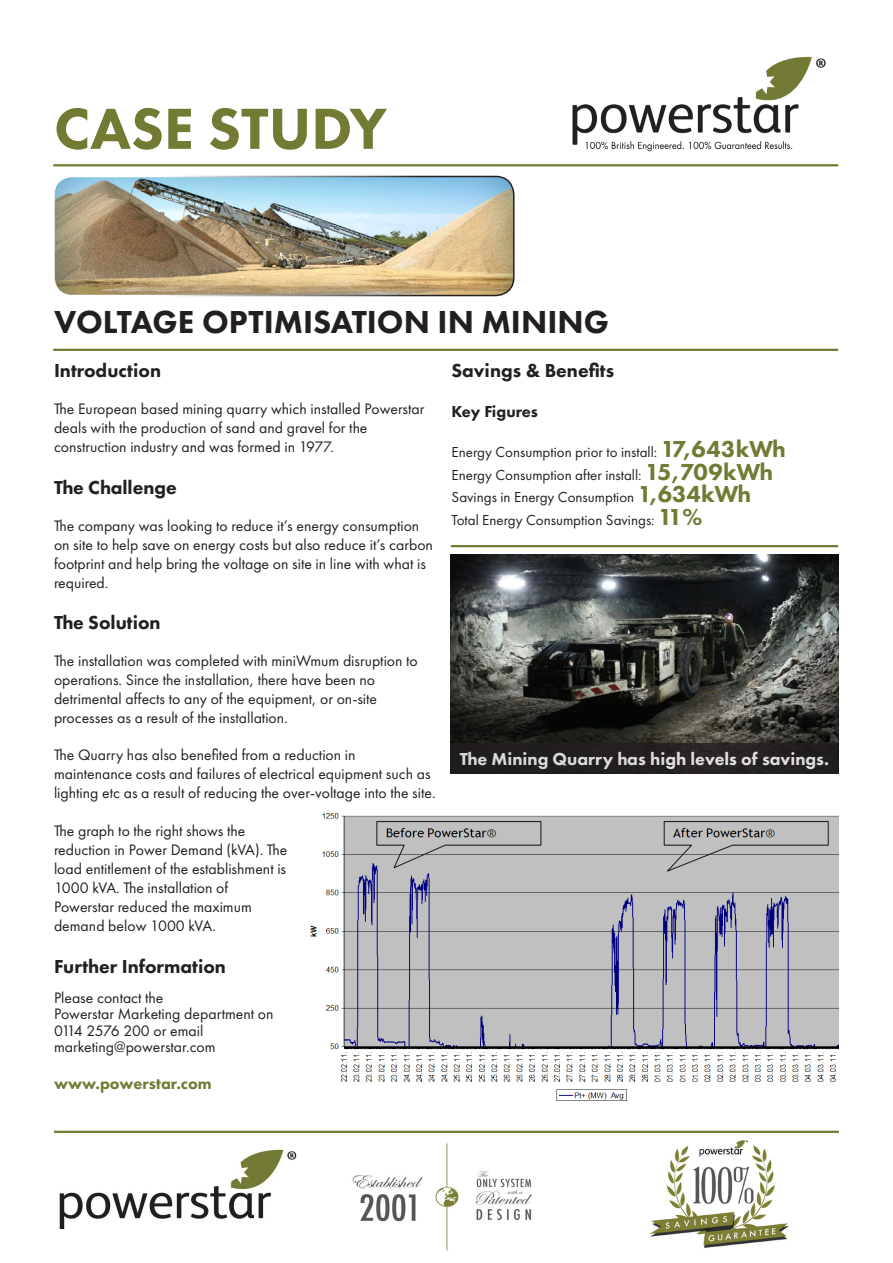
<style>
.page{position:relative;width:893px;height:1263px;background:#fff}
.page>*{position:absolute;margin:0;border:0;box-sizing:border-box;transform-origin:0 0}
.t1{font:800 60px "Futura PT";color:#727a34}
.t2{font:800 33px "Futura PT";color:#231f20}
.t3{font:800 19.5px "Futura PT";color:#231f20}
.t4{font:800 18px "Futura PT";color:#fff}
.t5{font:800 16.5px "Futura PT";color:#727a34}
.t6{font:800 16.5px "Futura PT";color:#231f20}
.t7{font:15.75px/18.9px "Futura PT";color:#231f20}
.t8{font:15px "Futura PT";color:#231f20}
.s1{font-weight:800;font-size:24px;color:#727a34}
</style>
<div class="page">
<img style="left:572px;top:56px;width:254px;height:96px">
<hr style="left:53px;top:164px;width:785px;height:2px;background:#727a34">
<img style="left:56px;top:176px;width:458px;height:120px">
<div style="left:53px;top:176px;width:461px;height:120px;border:2px solid #fff;border-radius:18px"></div>
<hr style="left:54px;top:1131px;width:785px;height:2px;background:#727a34">
<hr style="left:451px;top:545px;width:387px;height:2px;background:#727a34">
<img style="left:451px;top:554px;width:387px;height:189px">
<hr style="left:53px;top:349px;width:785px;height:2px;background:#727a34">
<div style="left:451px;top:743px;width:387px;height:30px;background:#231f20"></div>
<img style="left:59px;top:1149px;width:238px;height:79px">
<img style="left:352px;top:1143px;width:180px;height:108px">
<img style="left:649px;top:1140px;width:140px;height:108px">
<img style="left:310px;top:813px;width:529px;height:288px">
<p class="t1" style="left:54px;top:91px;width:335px">CASE STUDY</p>
<p class="t2" style="left:54px;top:301px;width:556px">VOLTAGE OPTIMISATION IN MINING</p>
<p class="t3" style="left:54px;top:358px;width:109px">Introduction</p>
<p class="t7" style="left:54px;top:399px;width:372px">The European based mining quarry which installed Powerstar deals with the production of sand and gravel for the</p>
<p class="t7" style="left:54px;top:437px;width:282px">construction industry and was formed in 1977.</p>
<p class="t3" style="left:54px;top:475px;width:124px">The Challenge</p>
<p class="t7" style="left:54px;top:516px;width:380px">The company was looking to reduce it’s energy consumption on site to help save on energy costs but also reduce it’s carbon footprint and help bring the voltage on site in line with what is required.</p>
<p class="t3" style="left:54px;top:610px;width:108px">The Solution</p>
<p class="t7" style="left:54px;top:651px;width:365px">The installation was completed with miniWmum disruption to</p>
<p class="t7" style="left:54px;top:670px;width:323px">operations. Since the installation, there have been no</p>
<p class="t7" style="left:54px;top:689px;width:325px">detrimental affects to any of the equipment, or on-site</p>
<p class="t7" style="left:54px;top:708px;width:235px">processes as a result of the installation.</p>
<p class="t7" style="left:54px;top:746px;width:303px">The Quarry has also benefited from a reduction in</p>
<p class="t7" style="left:54px;top:764px;width:383px">maintenance costs and failures of electrical equipment such as lighting etc as a result of reducing the over-voltage into the site.</p>
<p class="t7" style="left:54px;top:821px;width:193px">The graph to the right shows the</p>
<p class="t7" style="left:54px;top:840px;width:235px;text-align:justify">reduction in Power Demand (kVA). The load entitlement of the establishment is 1000 kVA. The installation of</p>
<p class="t7" style="left:54px;top:897px;width:199px">Powerstar reduced the maximum</p>
<p class="t7" style="left:54px;top:916px;width:163px">demand below 1000 kVA.</p>
<p class="t3" style="left:54px;top:954px;width:174px">Further Information</p>
<p class="t7" style="left:54px;top:988px;width:111px">Please contact the</p>
<p class="t7" style="left:54px;top:1006px;width:221px;line-height:16.5px">Powerstar Marketing department on<br>0114 2576 200 or email</p>
<p class="t7" style="left:54px;top:1037px;width:163px">marketing@powerstar.com</p>
<p class="t5" style="left:54px;top:1073px;width:159px">www.powerstar.com</p>
<p class="t3" style="left:452px;top:358px;width:164px">Savings &amp; Benefits</p>
<p class="t6" style="left:452px;top:401px;width:88px">Key Figures</p>
<p class="t8" style="left:452px;top:443px;width:336px">Energy Consumption prior to install: <span class="s1">17,643kWh</span></p>
<p class="t8" style="left:452px;top:466px;width:323px">Energy Consumption after install: <span class="s1">15,709kWh</span></p>
<p class="t8" style="left:452px;top:488px;width:301px">Savings in Energy Consumption <span class="s1">1,634kWh</span></p>
<p class="t8" style="left:452px;top:511px;width:252px">Total Energy Consumption Savings: <span class="s1">11%</span></p>
<p class="t4" style="left:460px;top:748px;width:371px">The Mining Quarry has high levels of savings.</p>
</div>
